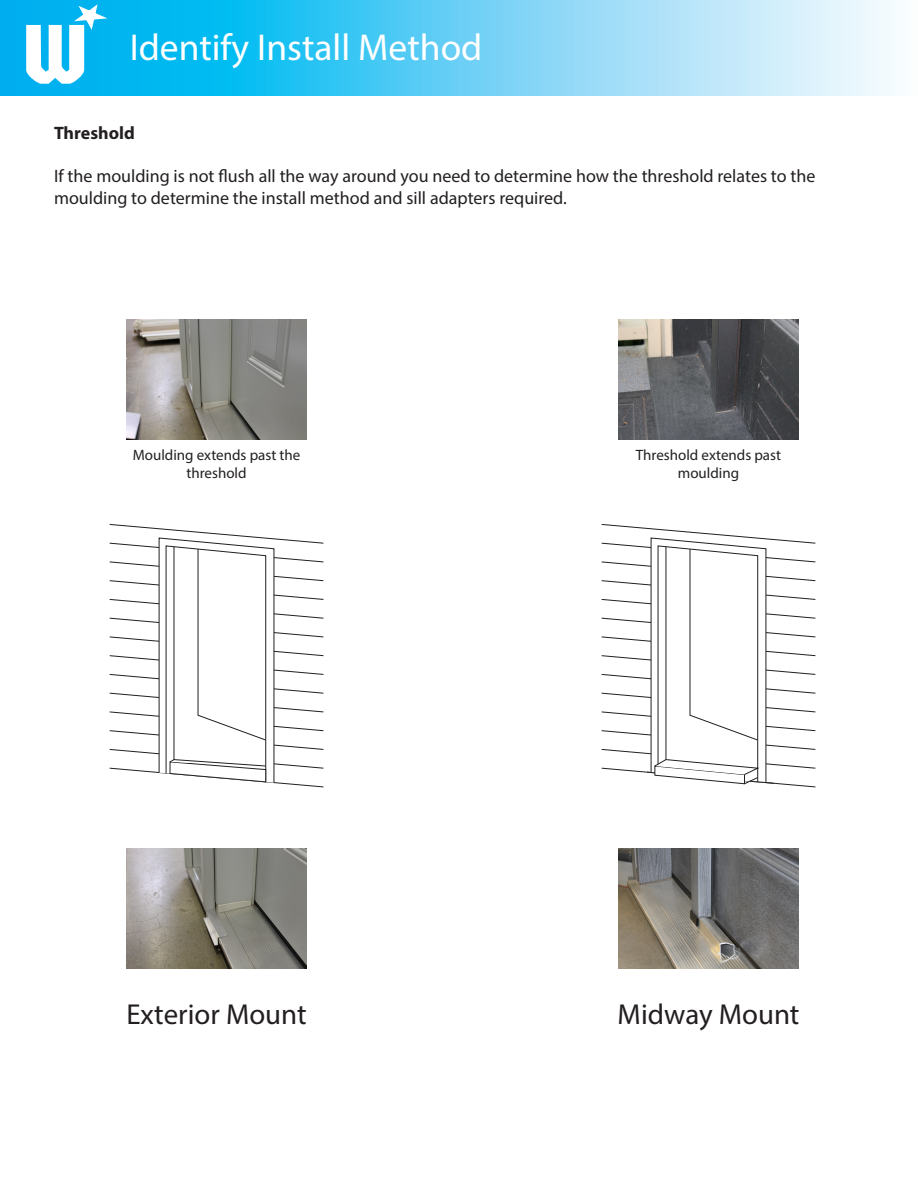
<style>
.page{position:relative;width:918px;height:1188px;background:#fff}
.page>*{position:absolute;margin:0;border:0;box-sizing:border-box;transform-origin:0 0}
.t1{font:37.5px "Myriad Pro";color:#fff}
.t2{font:28.95px "Myriad Pro";color:#231f20}
.Content1{font:18px/21.6px "Myriad Pro";color:#231f20}
.Header1{font:700 18px "Myriad Pro";color:#231f20}
.t3{font:15px/18px "Myriad Pro";color:#231f20;text-align:center}
</style>
<div class="page">
<svg style="left:1px;top:0;width:892px;height:96px;background:#6cd2f5"></svg>
<svg style="left:26px;top:4px;width:81px;height:80px"></svg>
<img style="left:619px;top:320px;width:180px;height:120px">
<img style="left:619px;top:849px;width:180px;height:120px">
<svg style="left:601px;top:524px;width:215px;height:263px"></svg>
<svg style="left:109px;top:524px;width:215px;height:263px"></svg>
<img style="left:127px;top:320px;width:180px;height:120px">
<img style="left:127px;top:849px;width:180px;height:120px">
<p class="t1" style="left:130px;top:24px;width:354px">Identify Install Method</p>
<p class="Header1" style="left:54px;top:121px;width:82px">Threshold</p>
<p class="Content1" style="left:54px;top:165px;width:763px">If the moulding is not flush all the way around you need to determine how the threshold relates to the moulding to determine the install method and sill adapters required.</p>
<p class="t3" style="left:133px;top:446px;width:169px">Moulding extends past the threshold</p>
<p class="t2" style="left:126px;top:996px;width:182px">Exterior Mount</p>
<p class="t3" style="left:636px;top:446px;width:147px">Threshold extends past moulding</p>
<p class="t2" style="left:618px;top:996px;width:184px">Midway Mount</p>
</div>
